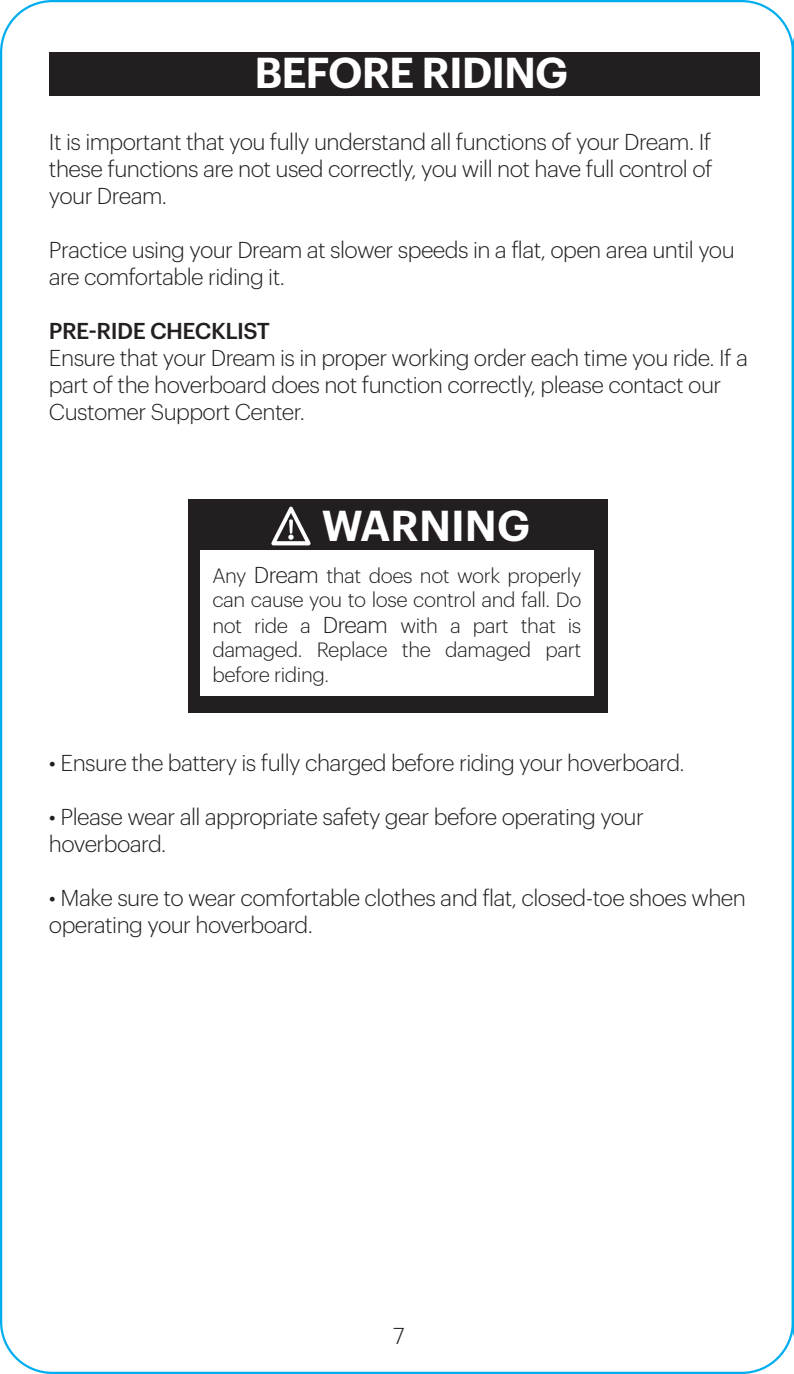
<style>
.page{position:relative;width:794px;height:1374px;background:#fff}
.page>*{position:absolute;margin:0;border:0;box-sizing:border-box;transform-origin:0 0}
.t1{font:600 42.3px "Graphik";letter-spacing:-.025em;color:#fff}
.t2{font:600 42.3px "Graphik";color:#fff}
.t3{font:300 22.5px/27px "Graphik";letter-spacing:-.025em;color:#231f20}
.t4{font:500 22.5px "Graphik";letter-spacing:-.025em;color:#231f20}
.t5{font:300 20.25px/24.8px "Graphik";letter-spacing:-.02em;color:#231f20;text-align:justify}
.s1{font-size:22.5px}
</style>
<div class="page">
<div style="left:49px;top:52px;width:710px;height:44px;background:#231f20"></div>
<div style="left:188px;top:500px;width:419px;height:213px;background:#231f20"></div>
<div style="left:200px;top:550px;width:393px;height:146px;background:#fff"></div>
<svg style="left:271px;top:506px;width:39px;height:39px"></svg>
<svg style="left:791px;top:35px;width:2px;height:1304px;background:#46c4f3"></svg>
<h1 class="t1" style="left:254px;top:40px;width:315px">BEFORE RIDING</h1>
<p class="t3" style="left:49px;top:126px;width:664px;text-align:justify">It is important that you fully understand all functions of your Dream. If these functions are not used correctly, you will not have full control of your Dream.</p>
<p class="t3" style="left:49px;top:234px;width:687px">Practice using your Dream at slower speeds in a flat, open area until you are comfortable riding it.</p>
<p class="t4" style="left:49px;top:313px;width:222px">PRE-RIDE CHECKLIST</p>
<p class="t3" style="left:49px;top:342px;width:700px">Ensure that your Dream is in proper working order each time you ride. If a part of the hoverboard does not function correctly, please contact our<br>Customer Support Center.</p>
<h1 class="t2" style="left:321px;top:493px;width:210px">WARNING</h1>
<p class="t5" style="left:212px;top:561px;width:370px">Any <span class="s1">Dream</span> that does not work properly can cause you to lose control and fall. Do not ride a <span class="s1">Dream</span> with a part that is damaged. Replace the damaged part before riding.</p>
<p class="t3" style="left:49px;top:747px;width:637px">• Ensure the battery is fully charged before riding your hoverboard.</p>
<p class="t3" style="left:49px;top:801px;width:596px">• Please wear all appropriate safety gear before operating your hoverboard.</p>
<p class="t3" style="left:49px;top:882px;width:698px">• Make sure to wear comfortable clothes and flat, closed-toe shoes when operating your hoverboard.</p>
<p class="t3" style="left:393px;top:1320px;width:13px">7</p>
</div>
